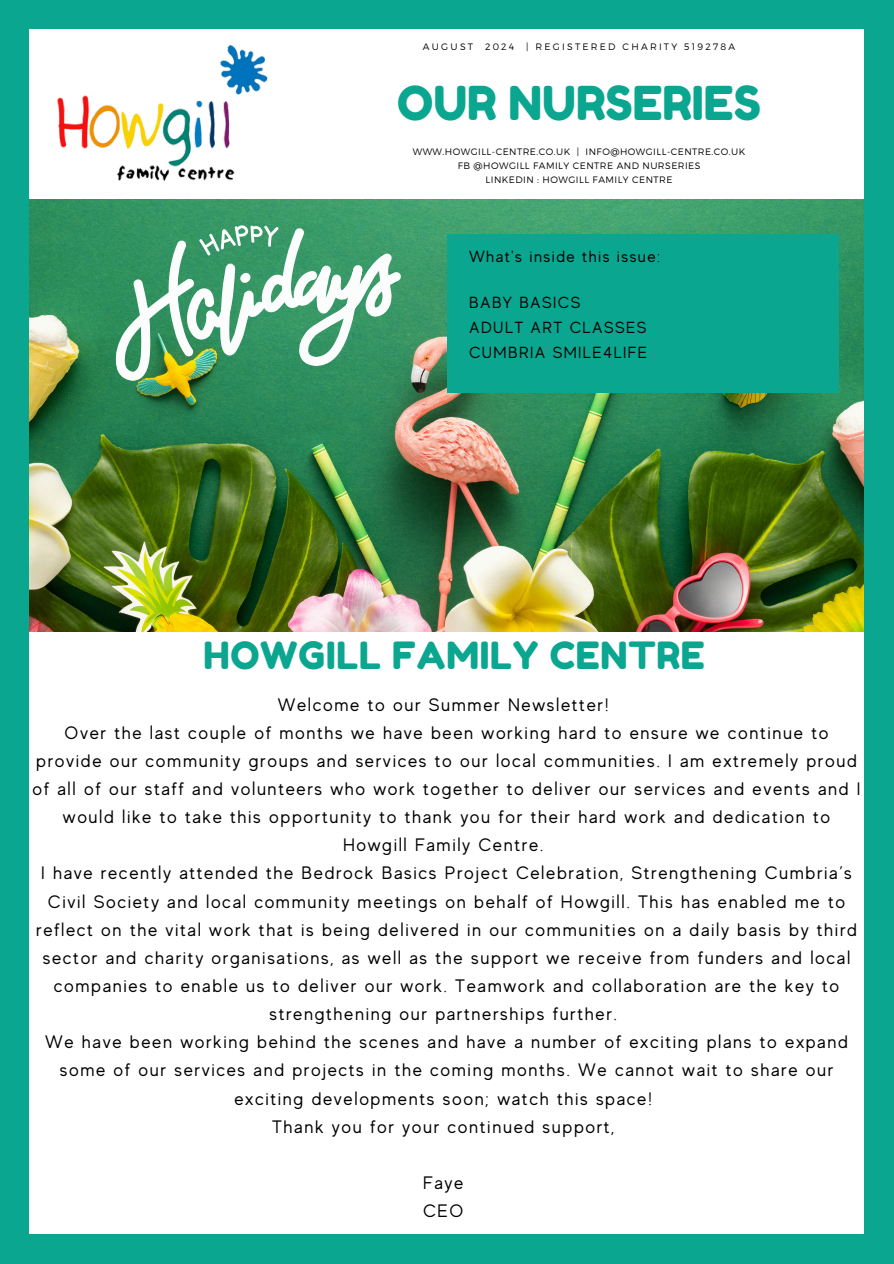
<style>
.page{position:relative;width:894px;height:1264px;background:#fff}
.page>*{position:absolute;margin:0;border:0;box-sizing:border-box;transform-origin:0 0}
.t1{font:46.65px "Fredoka One";color:#0aa68f}
.t2{font:37.5px "Fredoka One";letter-spacing:.02em;color:#0aa68f}
.t3{font:18px/28.2px "MADE Evolve Sans";letter-spacing:.09em;color:#000;text-align:center}
.t4{font:16.05px/25.2px "MADE Evolve Sans";letter-spacing:.09em;color:#000}
.t5{font:300 9.3px/14px "Montserrat";letter-spacing:.05em;color:#000;text-align:center}
.t6{font:300 9.3px "Montserrat";letter-spacing:.24em;color:#000}
</style>
<div class="page">
<div style="left:0;top:0;width:893px;height:1263px;background:#0aa68f"></div>
<div style="left:29px;top:30px;width:834px;height:1203px;background:#fff"></div>
<img style="left:29px;top:29px;width:257px;height:205px">
<img style="left:30px;top:199px;width:833px;height:432px">
<div style="left:446px;top:234px;width:392px;height:159px;background:#0aa68f"></div>
<svg style="left:106px;top:224px;width:305px;height:159px"></svg>
<h2 class="t5" style="left:423px;top:40px;width:52px">AUGUST</h2>
<h2 class="t5" style="left:485px;top:40px;width:31px">2024</h2>
<h2 class="t6" style="left:526px;top:41px;width:210px">| REGISTERED CHARITY 519278A</h2>
<h1 class="t1" style="left:397px;top:74px;width:365px">OUR NURSERIES</h1>
<p class="t5" style="left:412px;top:144px;width:334px">WWW.HOWGILL-CENTRE.CO.UK | INFO@HOWGILL-CENTRE.CO.UK<br>FB @HOWGILL FAMILY CENTRE AND NURSERIES<br>LINKEDIN : HOWGILL FAMILY CENTRE</p>
<h3 class="t4" style="left:469px;top:243px;width:193px">What's inside this issue:</h3>
<p class="t4" style="left:469px;top:290px;width:179px">BABY BASICS<br>ADULT ART CLASSES<br>CUMBRIA SMILE4LIFE</p>
<h3 class="t2" style="left:203px;top:632px;width:503px">HOWGILL FAMILY CENTRE</h3>
<p class="t3" style="left:33px;top:690px;width:829px">Welcome to our Summer Newsletter!<br>Over the last couple of months we have been working hard to ensure we continue to provide our community groups and services to our local communities. I am extremely proud of all of our staff and volunteers who work together to deliver our services and events and I would like to take this opportunity to thank you for their hard work and dedication to Howgill Family Centre.<br>I have recently attended the Bedrock Basics Project Celebration, Strengthening Cumbria’s Civil Society and local community meetings on behalf of Howgill. This has enabled me to reflect on the vital work that is being delivered in our communities on a daily basis by third sector and charity organisations, as well as the support we receive from funders and local companies to enable us to deliver our work. Teamwork and collaboration are the key to strengthening our partnerships further.<br>We have been working behind the scenes and have a number of exciting plans to expand some of our services and projects in the coming months. We cannot wait to share our exciting developments soon; watch this space!<br>Thank you for your continued support,</p>
<h5 class="t3" style="left:423px;top:1168px;width:42px;text-align:left">Faye<br>CEO</h5>
</div>
